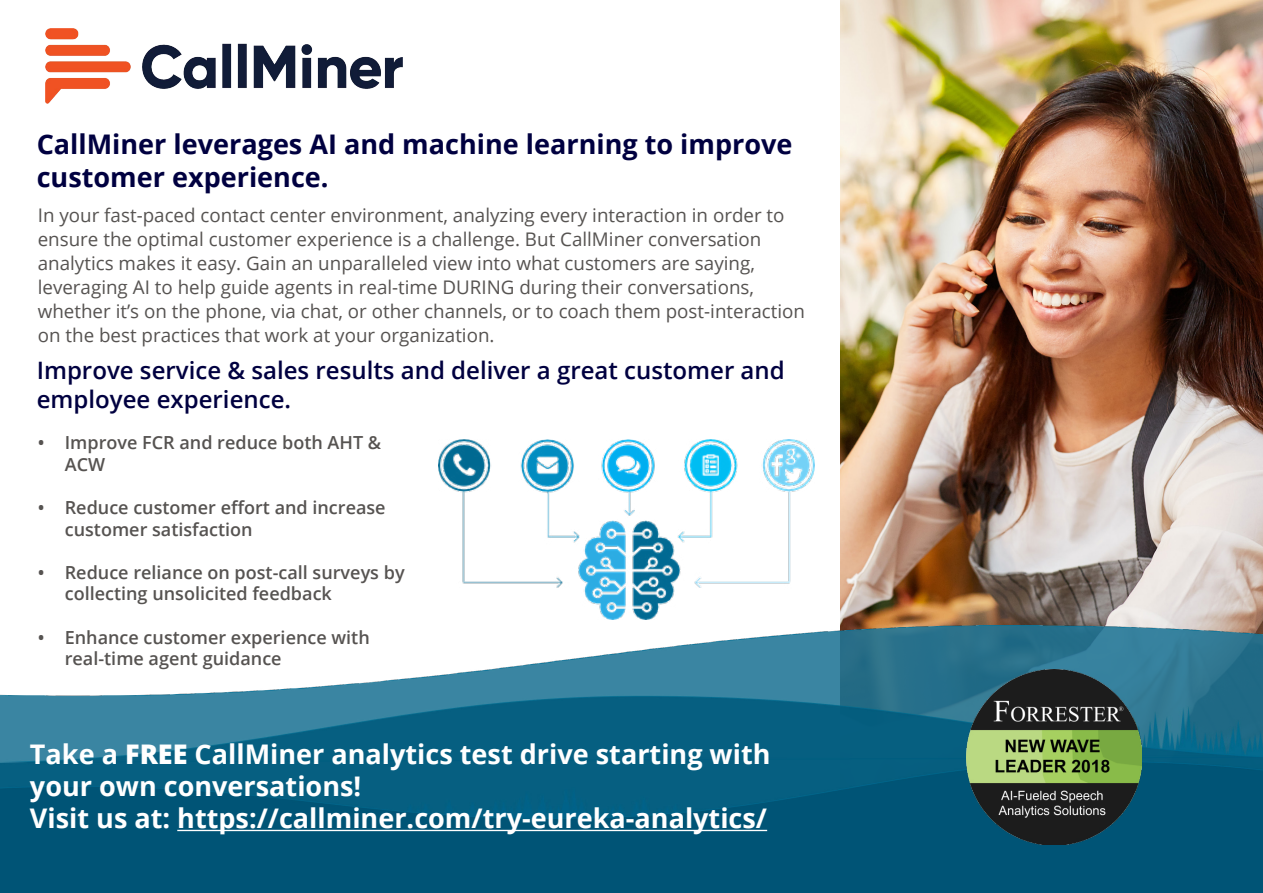
<style>
.page{position:relative;width:1263px;height:893px;background:#fff}
.page>*{position:absolute;margin:0;border:0;box-sizing:border-box;transform-origin:0 0}
.t1{font:700 27px/32.4px "Open Sans";color:#fff}
.t2{font:700 27px/32.4px "Open Sans";color:#000040}
.t3{font:600 24px/28.8px "Open Sans";color:#000040}
.t4{font:18.75px/24px "Open Sans";color:#565351}
.t5{font:600 18px/21.6px "Open Sans";color:#565351}
.s1{font-weight:800}
</style>
<div class="page">
<img style="left:840px;top:0;width:423px;height:626px">
<img style="left:46px;top:29px;width:357px;height:75px">
<img style="left:438px;top:440px;width:376px;height:179px">
<img style="left:0;top:626px;width:1263px;height:267px">
<img style="left:966px;top:670px;width:175px;height:174px">
<svg style="left:968px;top:670px;width:173px;height:174px;background:#515f3d"></svg>
<svg style="left:175px;top:803px;width:597px;height:32px;background:#0b5e7f"></svg>
<p class="t2" style="left:37px;top:128px;width:757px">CallMiner leverages AI and machine learning to improve customer experience.</p>
<p class="t4" style="left:38px;top:202px;width:769px">In your fast-paced contact center environment, analyzing every interaction in order to ensure the optimal customer experience is a challenge. But CallMiner conversation analytics makes it easy. Gain an unparalleled view into what customers are saying, leveraging AI to help guide agents in real-time DURING during their conversations, whether it’s on the phone, via chat, or other channels, or to coach them post-interaction on the best practices that work at your organization.</p>
<p class="t3" style="left:37px;top:355px;width:750px">Improve service &amp; sales results and deliver a great customer and employee experience.</p>
<p class="t5" style="left:65px;top:431px;width:318px;text-indent:-27px">• Improve FCR and reduce both AHT &amp;<br>ACW</p>
<p class="t5" style="left:65px;top:496px;width:322px;text-indent:-27px">• Reduce customer effort and increase customer satisfaction</p>
<p class="t5" style="left:65px;top:561px;width:341px;text-indent:-27px">• Reduce reliance on post-call surveys by collecting unsolicited feedback</p>
<p class="t5" style="left:65px;top:626px;width:306px;text-indent:-27px">• Enhance customer experience with real-time agent guidance</p>
<p class="t1" style="left:30px;top:737px;width:742px">Take a <span class="s1">FREE</span> CallMiner analytics test drive starting with your own conversations!<br>Visit us at: https://callminer.com/try-eureka-analytics/</p>
</div>
